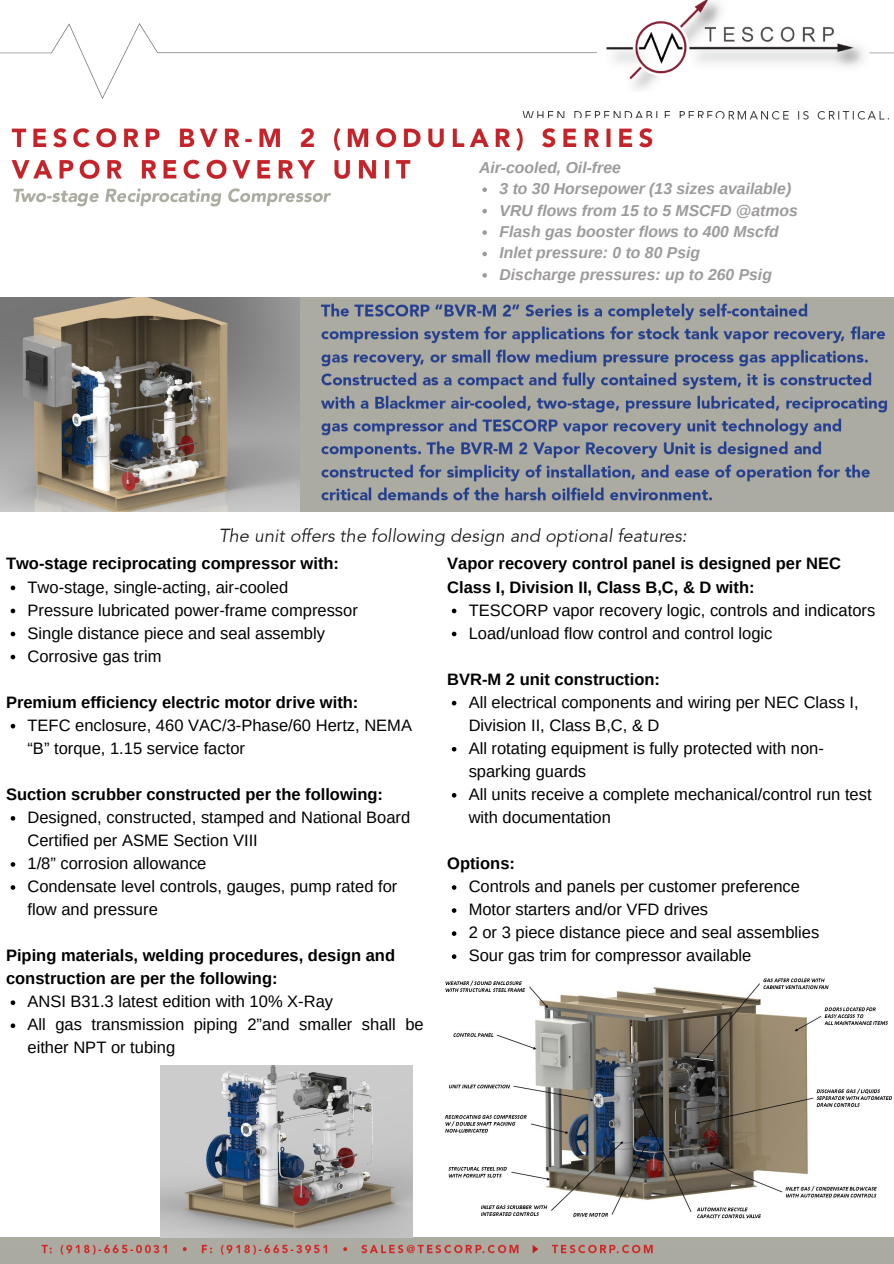
<style>
.page{position:relative;width:894px;height:1264px;background:#fff}
.page>*{position:absolute;margin:0;border:0;box-sizing:border-box;transform-origin:0 0}
.t1{font:16.5px/23.1px "Arimo";color:#000}
.t2{font:700 16.5px/23.1px "Arimo";color:#000}
.t3{font:italic 700 15.75px/21.5px "Arimo";color:#9d9a9a}
</style>
<div class="page">
<img style="left:0;top:1237px;width:893px;height:26px">
<img style="left:0;top:0;width:893px;height:120px">
<svg style="left:451px;top:608px;width:5px;height:5px"></svg>
<svg style="left:451px;top:631px;width:5px;height:5px"></svg>
<svg style="left:451px;top:700px;width:5px;height:5px"></svg>
<svg style="left:451px;top:747px;width:5px;height:4px"></svg>
<svg style="left:451px;top:793px;width:5px;height:4px"></svg>
<svg style="left:451px;top:885px;width:5px;height:4px"></svg>
<svg style="left:451px;top:908px;width:5px;height:4px"></svg>
<svg style="left:451px;top:931px;width:5px;height:4px"></svg>
<svg style="left:451px;top:954px;width:5px;height:4px"></svg>
<img style="left:220px;top:528px;width:467px;height:20px">
<img style="left:160px;top:1065px;width:252px;height:172px">
<img style="left:0;top:297px;width:893px;height:214px">
<img style="left:6px;top:118px;width:715px;height:96px">
<img style="left:445px;top:978px;width:447px;height:241px">
<svg style="left:11px;top:585px;width:4px;height:5px"></svg>
<svg style="left:11px;top:608px;width:4px;height:5px"></svg>
<svg style="left:11px;top:631px;width:4px;height:5px"></svg>
<svg style="left:11px;top:654px;width:4px;height:5px"></svg>
<svg style="left:11px;top:724px;width:4px;height:4px"></svg>
<svg style="left:11px;top:816px;width:4px;height:4px"></svg>
<svg style="left:11px;top:862px;width:4px;height:4px"></svg>
<svg style="left:11px;top:885px;width:4px;height:4px"></svg>
<svg style="left:11px;top:1000px;width:4px;height:5px"></svg>
<svg style="left:11px;top:1023px;width:4px;height:5px"></svg>
<svg style="left:482px;top:187px;width:5px;height:5px"></svg>
<svg style="left:482px;top:209px;width:5px;height:4px"></svg>
<svg style="left:482px;top:230px;width:5px;height:5px"></svg>
<svg style="left:482px;top:252px;width:5px;height:4px"></svg>
<svg style="left:482px;top:273px;width:5px;height:5px"></svg>
<p class="t3" style="left:499px;top:157px;width:300px;text-indent:-20px">Air-cooled, Oil-free<br>3 to 30 Horsepower (13 sizes available)<br>VRU flows from 15 to 5 MSCFD @atmos<br>Flash gas booster flows to 400 Mscfd<br>Inlet pressure: 0 to 80 Psig<br>Discharge pressures: up to 260 Psig</p>
<p class="t2" style="left:6px;top:552px;width:334px">Two-stage reciprocating compressor with:</p>
<p class="t1" style="left:27px;top:575px;width:332px">Two-stage, single-acting, air-cooled Pressure lubricated power-frame compressor Single distance piece and seal assembly Corrosive gas trim</p>
<p class="t2" style="left:6px;top:690px;width:354px">Premium efficiency electric motor drive with:</p>
<p class="t1" style="left:27px;top:713px;width:386px">TEFC enclosure, 460 VAC/3-Phase/60 Hertz, NEMA “B” torque, 1.15 service factor</p>
<p class="t2" style="left:6px;top:782px;width:378px">Suction scrubber constructed per the following:</p>
<p class="t1" style="left:27px;top:805px;width:384px">Designed, constructed, stamped and National Board Certified per ASME Section VIII<br>1/8” corrosion allowance<br>Condensate level controls, gauges, pump rated for flow and pressure</p>
<p class="t2" style="left:6px;top:943px;width:390px">Piping materials, welding procedures, design and construction are per the following:</p>
<p class="t1" style="left:27px;top:990px;width:397px">ANSI B31.3 latest edition with 10% X-Ray<br>All gas transmission piping 2”and smaller shall be either NPT or tubing</p>
<p class="t2" style="left:447px;top:552px;width:395px">Vapor recovery control panel is designed per NEC<br>Class I, Division II, Class B,C, &amp; D with:</p>
<p class="t1" style="left:468px;top:598px;width:408px">TESCORP vapor recovery logic, controls and indicators<br>Load/unload flow control and control logic</p>
<p class="t2" style="left:447px;top:667px;width:214px">BVR-M 2 unit construction:</p>
<p class="t1" style="left:468px;top:690px;width:404px">All electrical components and wiring per NEC Class I, Division II, Class B,C, &amp; D<br>All rotating equipment is fully protected with non&shy;sparking guards<br>All units receive a complete mechanical/control run test with documentation</p>
<p class="t2" style="left:447px;top:851px;width:69px">Options:</p>
<p class="t1" style="left:468px;top:874px;width:352px">Controls and panels per customer preference Motor starters and/or VFD drives<br>2 or 3 piece distance piece and seal assemblies Sour gas trim for compressor available</p>
</div>
